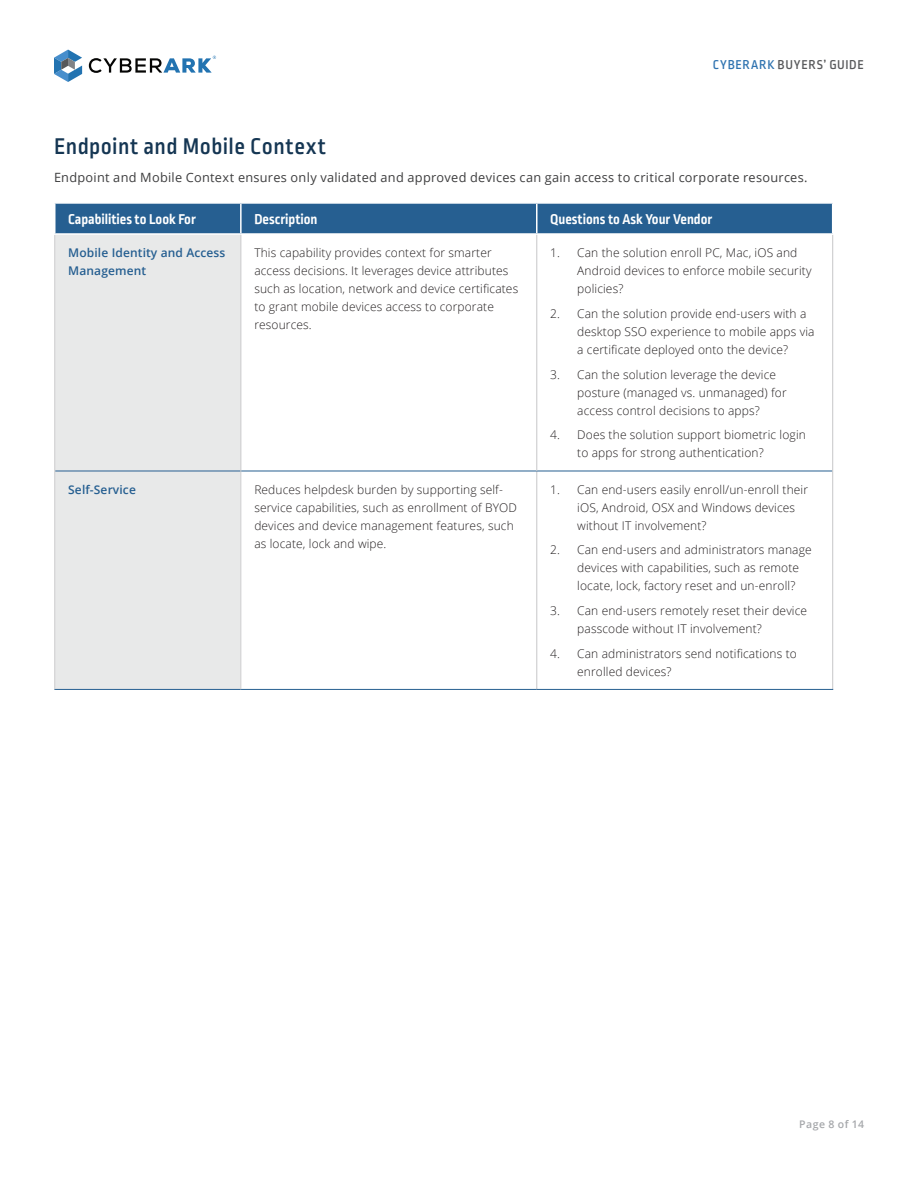
<style>
.page{position:relative;width:918px;height:1188px;background:#fff}
.page>*{position:absolute;margin:0;border:0;box-sizing:border-box;transform-origin:0 0}
.H1_-_body{font:500 24px "Ropa Sans Pro";letter-spacing:.015em;color:#153653}
.table_head_text{font:700 15px "Ropa Sans Pro";color:#fff}
.t1{font:500 13.5px "Ropa Sans Pro";letter-spacing:.06em;color:#58595b}
.Body{font:12.75px "Open Sans";letter-spacing:.025em;color:#3e3e3f}
.table__normal_text{font:300 12px/18px "Open Sans";letter-spacing:.01em;color:#231f20}
.table_bold_text_blue{font:600 12px/18px "Open Sans";letter-spacing:.01em;color:#265f91}
.t2{font:600 10.5px "Open Sans";letter-spacing:.045em;color:#a6a8ab}
.s1{color:#2f73b0}
</style>
<div class="page">
<svg style="left:54px;top:50px;width:28px;height:32px"></svg>
<svg style="left:89px;top:56px;width:127px;height:17px"></svg>
<div style="left:55px;top:235px;width:185px;height:454px;background:#e8e9e9"></div>
<svg style="left:241px;top:235px;width:591px;height:454px"></svg>
<hr style="left:832px;top:235px;width:1px;height:236px;background:#cdcdce">
<hr style="left:536px;top:471px;width:1px;height:218px;background:#cdcdce">
<hr style="left:832px;top:471px;width:1px;height:218px;background:#cdcdce">
<hr style="left:55px;top:471px;width:186px;height:1px;background:#265f91">
<hr style="left:241px;top:471px;width:296px;height:1px;background:#265f91">
<hr style="left:537px;top:471px;width:295px;height:1px;background:#265f91">
<hr style="left:54px;top:689px;width:187px;height:1px;background:#265f91">
<hr style="left:241px;top:689px;width:296px;height:1px;background:#265f91">
<hr style="left:537px;top:689px;width:296px;height:1px;background:#265f91">
<hr style="left:54px;top:235px;width:1px;height:236px;background:#cdcdce">
<hr style="left:54px;top:471px;width:1px;height:218px;background:#cdcdce">
<hr style="left:240px;top:471px;width:1px;height:218px;background:#cdcdce">
<div style="left:55px;top:203px;width:778px;height:30px;background:#265f91"></div>
<hr style="left:240px;top:235px;width:1px;height:236px;background:#cdcdce">
<hr style="left:536px;top:235px;width:1px;height:236px;background:#cdcdce">
<p class="t1" style="left:713px;top:58px;width:153px"><span class="s1">CYBERARK</span> BUYERS’ GUIDE</p>
<p class="H1_-_body" style="left:54px;top:133px;width:273px">Endpoint and Mobile Context</p>
<p class="Body" style="left:54px;top:169px;width:755px">Endpoint and Mobile Context ensures only validated and approved devices can gain access to critical corporate resources.</p>
<p class="table_head_text" style="left:68px;top:211px;width:129px">Capabilities to Look For</p>
<p class="table_head_text" style="left:254px;top:211px;width:65px">Description</p>
<p class="table_head_text" style="left:550px;top:211px;width:164px">Questions to Ask Your Vendor</p>
<p class="table_bold_text_blue" style="left:68px;top:244px;width:159px">Mobile Identity and Access<br>Management</p>
<p class="table__normal_text" style="left:254px;top:244px;width:265px">This capability provides context for smarter access decisions. It leverages device attributes such as location, network and device certificates to grant mobile devices access to corporate resources.</p>
<p class="table__normal_text" style="left:577px;top:244px;width:236px;text-indent:-27px">1. Can the solution enroll PC, Mac, iOS and<br>Android devices to enforce mobile security policies?</p>
<p class="table__normal_text" style="left:577px;top:304px;width:239px;text-indent:-27px">2. Can the solution provide end-users with a desktop SSO experience to mobile apps via a certificate deployed onto the device?</p>
<p class="table__normal_text" style="left:577px;top:365px;width:211px;text-indent:-27px">3. Can the solution leverage the device posture (managed vs. unmanaged) for access control decisions to apps?</p>
<p class="table__normal_text" style="left:577px;top:426px;width:230px;text-indent:-27px">4. Does the solution support biometric login to apps for strong authentication?</p>
<p class="table_bold_text_blue" style="left:68px;top:480px;width:69px">Self-Service</p>
<p class="table__normal_text" style="left:254px;top:480px;width:264px">Reduces helpdesk burden by supporting self&shy;service capabilities, such as enrollment of BYOD devices and device management features, such as locate, lock and wipe.</p>
<p class="table__normal_text" style="left:577px;top:480px;width:232px;text-indent:-27px">1. Can end-users easily enroll/un-enroll their iOS, Android, OSX and Windows devices without IT involvement?</p>
<p class="table__normal_text" style="left:577px;top:541px;width:236px;text-indent:-27px">2. Can end-users and administrators manage devices with capabilities, such as remote locate, lock, factory reset and un-enroll?</p>
<p class="table__normal_text" style="left:577px;top:602px;width:231px;text-indent:-27px">3. Can end-users remotely reset their device passcode without IT involvement?</p>
<p class="table__normal_text" style="left:577px;top:644px;width:221px;text-indent:-27px">4. Can administrators send notifications to enrolled devices?</p>
<p class="t2" style="left:799px;top:1117px;width:66px">Page 8 of 14</p>
</div>
